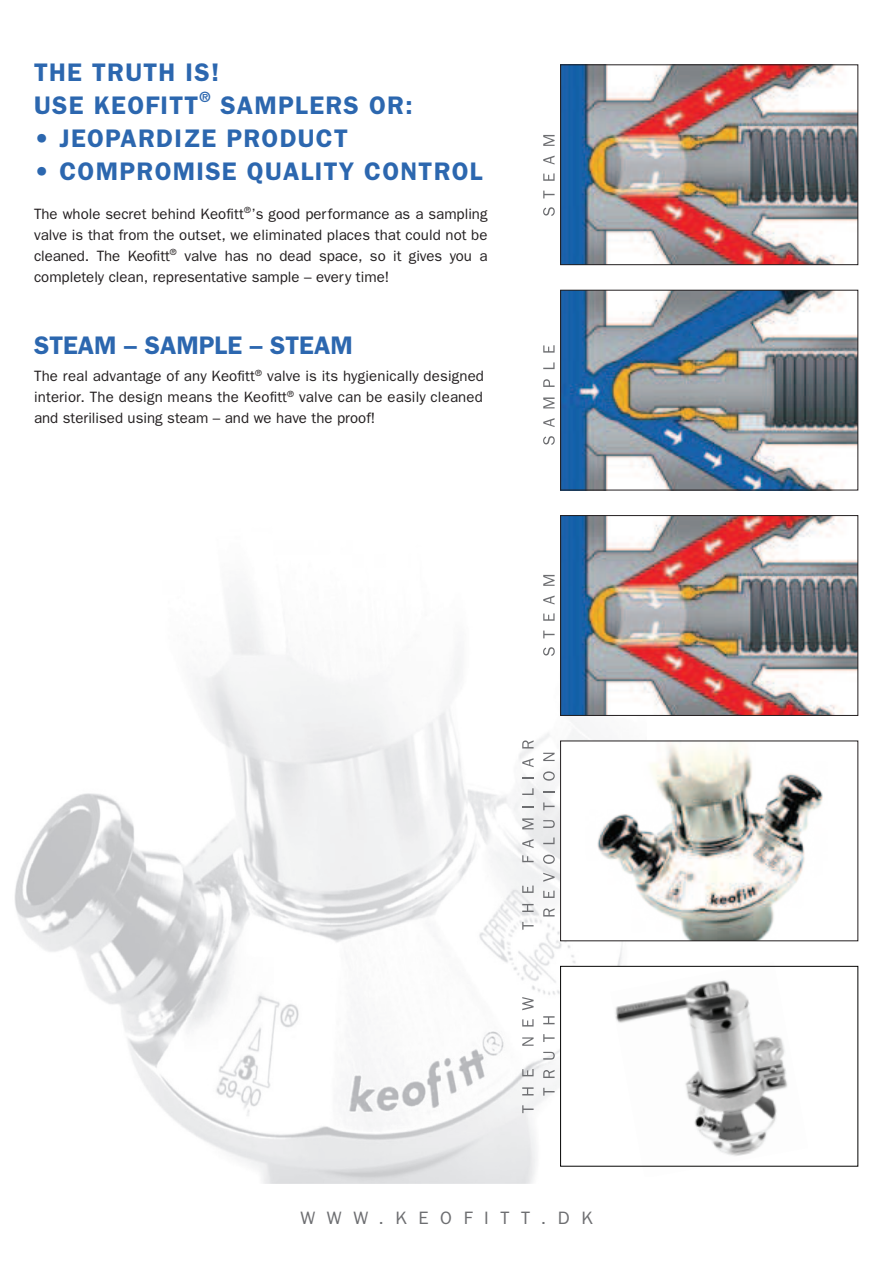
<style>
.page{position:relative;width:893px;height:1263px;background:#fff}
.page>*{position:absolute;margin:0;border:0;box-sizing:border-box;transform-origin:0 0}
.t1{font:600 25.5px/33px "Franklin Gothic";letter-spacing:.05em;color:#2c67af}
.t2{font:600 25.5px "Franklin Gothic";color:#2c67af}
.t3{font:18px "Franklin Gothic";letter-spacing:.65em;color:#6d6e71}
.t4{font:15px/21px "Franklin Gothic";color:#231f20;text-align:justify}
.t5{font:600 15px "Franklin Gothic";color:#2c67af}
</style>
<div class="page">
<img style="left:14px;top:574px;width:632px;height:610px">
<img style="left:562px;top:517px;width:294px;height:197px">
<img style="left:562px;top:292px;width:294px;height:196px">
<div style="left:560px;top:290px;width:298px;height:200px;border:1px solid #231f20"></div>
<div style="left:560px;top:515px;width:298px;height:201px;border:1px solid #231f20"></div>
<div style="left:561px;top:741px;width:297px;height:200px;background:#fff"></div>
<img style="left:597px;top:743px;width:226px;height:196px">
<div style="left:561px;top:966px;width:297px;height:200px;background:#fff"></div>
<img style="left:610px;top:962px;width:198px;height:214px">
<div style="left:560px;top:966px;width:298px;height:200px;border:1px solid #050504"></div>
<svg style="left:522px;top:1105px;width:12px;height:8px"></svg>
<svg style="left:522px;top:1087px;width:12px;height:8px"></svg>
<svg style="left:522px;top:1069px;width:12px;height:7px"></svg>
<svg style="left:522px;top:1037px;width:12px;height:9px"></svg>
<svg style="left:522px;top:1019px;width:12px;height:7px"></svg>
<svg style="left:522px;top:997px;width:12px;height:13px"></svg>
<svg style="left:543px;top:1088px;width:12px;height:8px"></svg>
<svg style="left:543px;top:1070px;width:12px;height:8px"></svg>
<svg style="left:543px;top:1052px;width:12px;height:7px"></svg>
<svg style="left:543px;top:1034px;width:12px;height:8px"></svg>
<svg style="left:543px;top:1016px;width:12px;height:8px"></svg>
<svg style="left:522px;top:922px;width:12px;height:8px"></svg>
<svg style="left:522px;top:904px;width:12px;height:8px"></svg>
<svg style="left:522px;top:885px;width:12px;height:8px"></svg>
<svg style="left:522px;top:855px;width:12px;height:7px"></svg>
<svg style="left:522px;top:839px;width:12px;height:9px"></svg>
<svg style="left:522px;top:818px;width:12px;height:11px"></svg>
<svg style="left:522px;top:806px;width:12px;height:1px"></svg>
<svg style="left:522px;top:788px;width:12px;height:7px"></svg>
<svg style="left:522px;top:777px;width:12px;height:1px"></svg>
<svg style="left:522px;top:758px;width:12px;height:9px"></svg>
<svg style="left:522px;top:740px;width:12px;height:8px"></svg>
<svg style="left:543px;top:908px;width:12px;height:8px"></svg>
<svg style="left:543px;top:891px;width:12px;height:7px"></svg>
<svg style="left:543px;top:873px;width:12px;height:9px"></svg>
<svg style="left:543px;top:855px;width:12px;height:9px"></svg>
<svg style="left:543px;top:837px;width:12px;height:7px"></svg>
<svg style="left:543px;top:820px;width:12px;height:8px"></svg>
<svg style="left:543px;top:802px;width:12px;height:8px"></svg>
<svg style="left:543px;top:791px;width:12px;height:1px"></svg>
<svg style="left:543px;top:771px;width:12px;height:10px"></svg>
<svg style="left:543px;top:753px;width:12px;height:8px"></svg>
<svg style="left:543px;top:647px;width:12px;height:9px"></svg>
<svg style="left:543px;top:630px;width:12px;height:8px"></svg>
<svg style="left:543px;top:613px;width:12px;height:8px"></svg>
<svg style="left:543px;top:595px;width:12px;height:9px"></svg>
<svg style="left:543px;top:575px;width:12px;height:11px"></svg>
<svg style="left:543px;top:436px;width:12px;height:9px"></svg>
<svg style="left:543px;top:418px;width:12px;height:9px"></svg>
<svg style="left:543px;top:397px;width:12px;height:11px"></svg>
<svg style="left:543px;top:379px;width:12px;height:8px"></svg>
<svg style="left:543px;top:362px;width:12px;height:7px"></svg>
<svg style="left:543px;top:345px;width:12px;height:8px"></svg>
<svg style="left:543px;top:207px;width:12px;height:9px"></svg>
<svg style="left:543px;top:191px;width:12px;height:7px"></svg>
<svg style="left:543px;top:173px;width:12px;height:8px"></svg>
<svg style="left:543px;top:156px;width:12px;height:9px"></svg>
<svg style="left:543px;top:135px;width:12px;height:11px"></svg>
<img style="left:562px;top:67px;width:294px;height:196px">
<div style="left:560px;top:65px;width:298px;height:200px;border:1px solid #231f20"></div>
<h1 class="t1" style="left:34px;top:56px;width:187px">THE TRUTH IS!<br>USE KEOFITT</h1>
<p class="t5" style="left:200px;top:88px;width:13px">®</p>
<h1 class="t1" style="left:220px;top:89px;width:194px">SAMPLERS OR:</h1>
<h1 class="t1" style="left:34px;top:121px;width:315px">• JEOPARDIZE PRODUCT</h1>
<h1 class="t1" style="left:34px;top:154px;width:450px">• COMPROMISE QUALITY CONTROL</h1>
<p class="t4" style="left:34px;top:204px;width:455px">The whole secret behind Keofitt<sup>®</sup>’s good performance as a sampling valve is that from the outset, we eliminated places that could not be cleaned. The Keofitt<sup>®</sup> valve has no dead space, so it gives you a completely clean, representative sample – every time!</p>
<h1 class="t2" style="left:34px;top:330px;width:320px">STEAM – SAMPLE – STEAM</h1>
<p class="t4" style="left:34px;top:367px;width:451px">The real advantage of any Keofitt<sup>®</sup> valve is its hygienically designed interior. The design means the Keofitt<sup>®</sup> valve can be easily cleaned and sterilised using steam – and we have the proof!</p>
<p class="t3" style="left:300px;top:1211px;width:294px">WWW.KEOFITT.DK</p>
</div>
